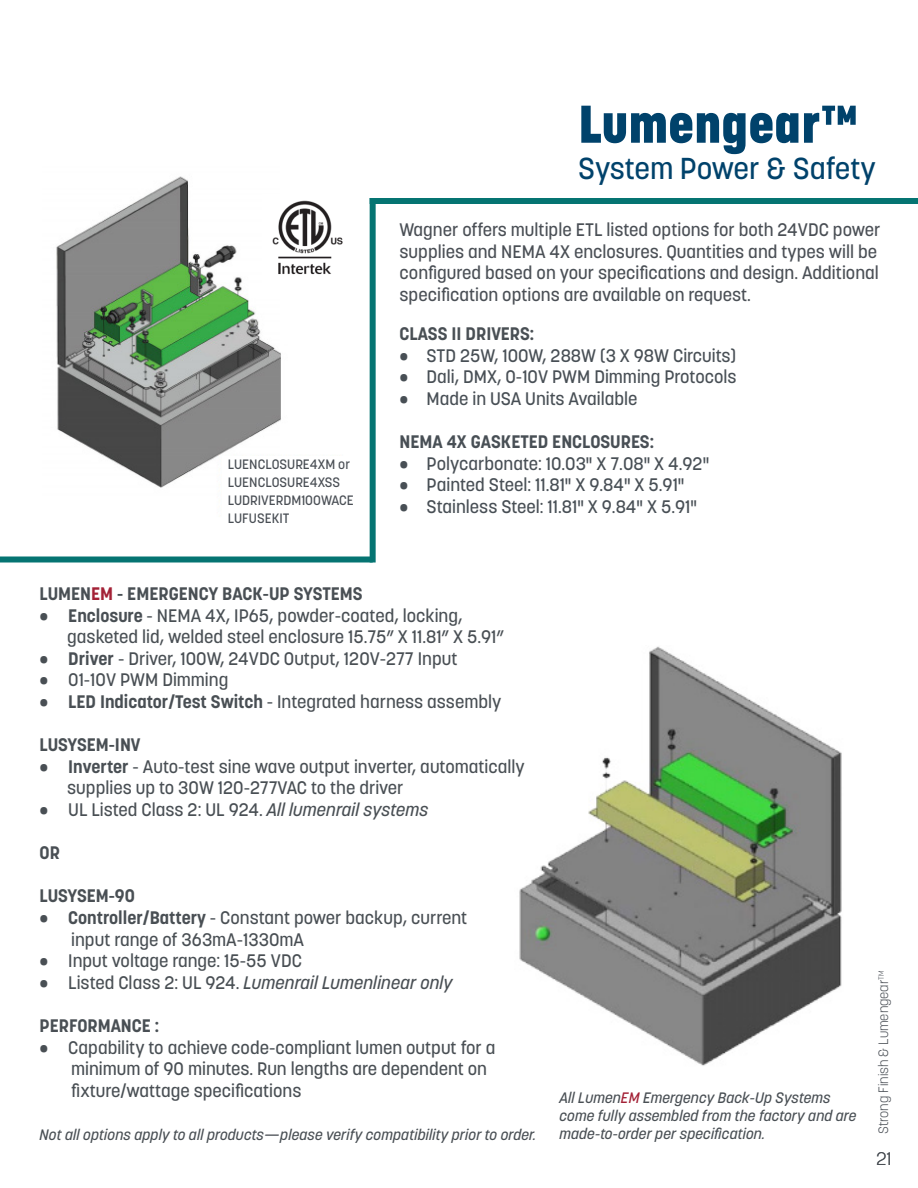
<style>
.page{position:relative;width:918px;height:1188px;background:#fff}
.page>*{position:absolute;margin:0;border:0;box-sizing:border-box;transform-origin:0 0}
.t1{font:800 52.5px "Korolev";color:#00426b}
.t2{font:500 30px "Korolev";color:#00426b}
.t3{font:500 18px "Korolev";color:#494f54}
.t4{font:500 18px/21.6px "Korolev";color:#4a4f55}
.t5{font:500 18px "Korolev";color:#484f55}
.t6{font:700 18px "Korolev";color:#494f54}
.t7{font:italic 500 18px "Korolev";color:#494f54}
.t8{font:700 18px "Korolev";color:#484f55}
.t9{font:300 18px "Korolev";color:#4a4f55}
.t10{font:italic 500 15px/18px "Korolev";color:#494f54}
.t11{font:500 13.5px "Korolev";color:#4a4f55}
.t12{font:300 13.5px "Korolev";color:#4a4f55}
.s1{color:#a32136}
.s2{font-weight:700}
.s3{font-style:italic}
.s4{font-style:normal}
.s5{font-family:"Calibri";font-weight:400;font-size:18px;color:#4a4f55}
</style>
<div class="page">
<img style="left:56px;top:176px;width:284px;height:312px">
<img style="left:262px;top:194px;width:81px;height:89px">
<img style="left:519px;top:646px;width:323px;height:420px">
<div style="left:0;top:556px;width:373px;height:6px;background:#057472"></div>
<div style="left:370px;top:198px;width:6px;height:364px;background:#057472"></div>
<div style="left:370px;top:198px;width:548px;height:6px;background:#057472"></div>
<div style="left:222px;top:456px;width:142px;height:90px;background:#fff"></div>
<p class="t11" style="left:228px;top:456px;width:124px">LUENCLOSURE4XM or</p>
<p class="t11" style="left:228px;top:474px;width:114px">LUENCLOSURE4XSS</p>
<p class="t11" style="left:228px;top:492px;width:127px">LUDRIVERDM100WACE</p>
<p class="t11" style="left:228px;top:510px;width:63px">LUFUSEKIT</p>
<p class="t1" style="left:578px;top:91px;width:282px">Lumengear™</p>
<p class="t2" style="left:578px;top:149px;width:299px">System Power &amp; Safety</p>
<p class="t4" style="left:400px;top:219px;width:482px">Wagner offers multiple ETL listed options for both 24VDC power supplies and NEMA 4X enclosures. Quantities and types will be configured based on your specifications and design. Additional specification options are available on request.</p>
<p class="t6" style="left:400px;top:322px;width:136px">CLASS II DRIVERS:</p>
<p class="t5" style="left:400px;top:344px;width:338px">• STD 25W, 100W, 288W (3 X 98W Circuits)</p>
<p class="t5" style="left:400px;top:366px;width:338px">• Dali, DMX, 0-10V PWM Dimming Protocols</p>
<p class="t5" style="left:400px;top:387px;width:240px">• Made in USA Units Available</p>
<p class="t8" style="left:400px;top:430px;width:256px">NEMA 4X GASKETED ENCLOSURES:</p>
<p class="t5" style="left:400px;top:452px;width:311px">• Polycarbonate: 10.03" X 7.08" X 4.92"</p>
<p class="t5" style="left:400px;top:474px;width:286px">• Painted Steel: 11.81" X 9.84" X 5.91"</p>
<p class="t5" style="left:400px;top:495px;width:299px">• Stainless Steel: 11.81" X 9.84" X 5.91"</p>
<p class="t6" style="left:40px;top:582px;width:325px">LUMEN<span class="s1">EM</span> - EMERGENCY BACK-UP SYSTEMS</p>
<p class="t3" style="left:40px;top:604px;width:424px">• <span class="s2">Enclosure</span> - NEMA 4X, IP65, powder-coated, locking,</p>
<p class="t3" style="left:67px;top:625px;width:438px">gasketed lid, welded steel enclosure 15.75” X 11.81” X 5.91”</p>
<p class="t3" style="left:40px;top:647px;width:419px">• <span class="s2">Driver</span> - Driver, 100W, 24VDC Output, 120V-277 Input</p>
<p class="t3" style="left:40px;top:669px;width:190px">• 01-10V PWM Dimming</p>
<p class="t3" style="left:40px;top:690px;width:463px">• <span class="s2">LED Indicator/Test Switch</span> - Integrated harness assembly</p>
<p class="t6" style="left:40px;top:733px;width:102px">LUSYSEM-INV</p>
<p class="t3" style="left:40px;top:755px;width:487px">• <span class="s2">Inverter</span> - Auto-test sine wave output inverter, automatically</p>
<p class="t3" style="left:67px;top:777px;width:338px">supplies up to 30W 120-277VAC to the driver</p>
<p class="t3" style="left:40px;top:798px;width:390px">• UL Listed Class 2: UL 924. <span class="s3">All lumenrail systems</span></p>
<p class="t6" style="left:40px;top:841px;width:22px">OR</p>
<p class="t6" style="left:40px;top:885px;width:97px">LUSYSEM-90</p>
<p class="t3" style="left:40px;top:906px;width:429px">• <span class="s2">Controller/Battery</span> - Constant power backup, current</p>
<p class="t3" style="left:71px;top:928px;width:234px">input range of 363mA-1330mA</p>
<p class="t3" style="left:40px;top:949px;width:264px">• Input voltage range: 15-55 VDC</p>
<p class="t7" style="left:40px;top:971px;width:415px"><span class="s4">• Listed Class 2: UL 924.</span> Lumenrail Lumenlinear only</p>
<p class="t6" style="left:40px;top:1014px;width:121px">PERFORMANCE :</p>
<p class="t3" style="left:40px;top:1036px;width:457px">• Capability to achieve code-compliant lumen output for a</p>
<p class="t3" style="left:71px;top:1057px;width:417px">minimum of 90 minutes. Run lengths are dependent on</p>
<p class="t3" style="left:71px;top:1079px;width:232px">fixture/wattage specifications</p>
<p class="t10" style="left:40px;top:1126px;width:498px">Not all options apply to all products<span class="s5">—</span>please verify compatibility prior to order.</p>
<p class="t10" style="left:560px;top:1089px;width:273px">All Lumen<span class="s1">EM</span> Emergency Back-Up Systems</p>
<p class="t10" style="left:559px;top:1107px;width:299px">come fully assembled from the factory and are made-to-order per specification.</p>
<p class="t12" style="left:875px;top:1134px;width:165px;rotate:-90deg">Strong Finish &amp; Lumengear<sup>TM</sup></p>
<p class="t12" style="left:873px;top:1132px;width:56px;rotate:-90deg">Bantam™</p>
<p class="t9" style="left:876px;top:1147px;width:16px">21</p>
</div>
